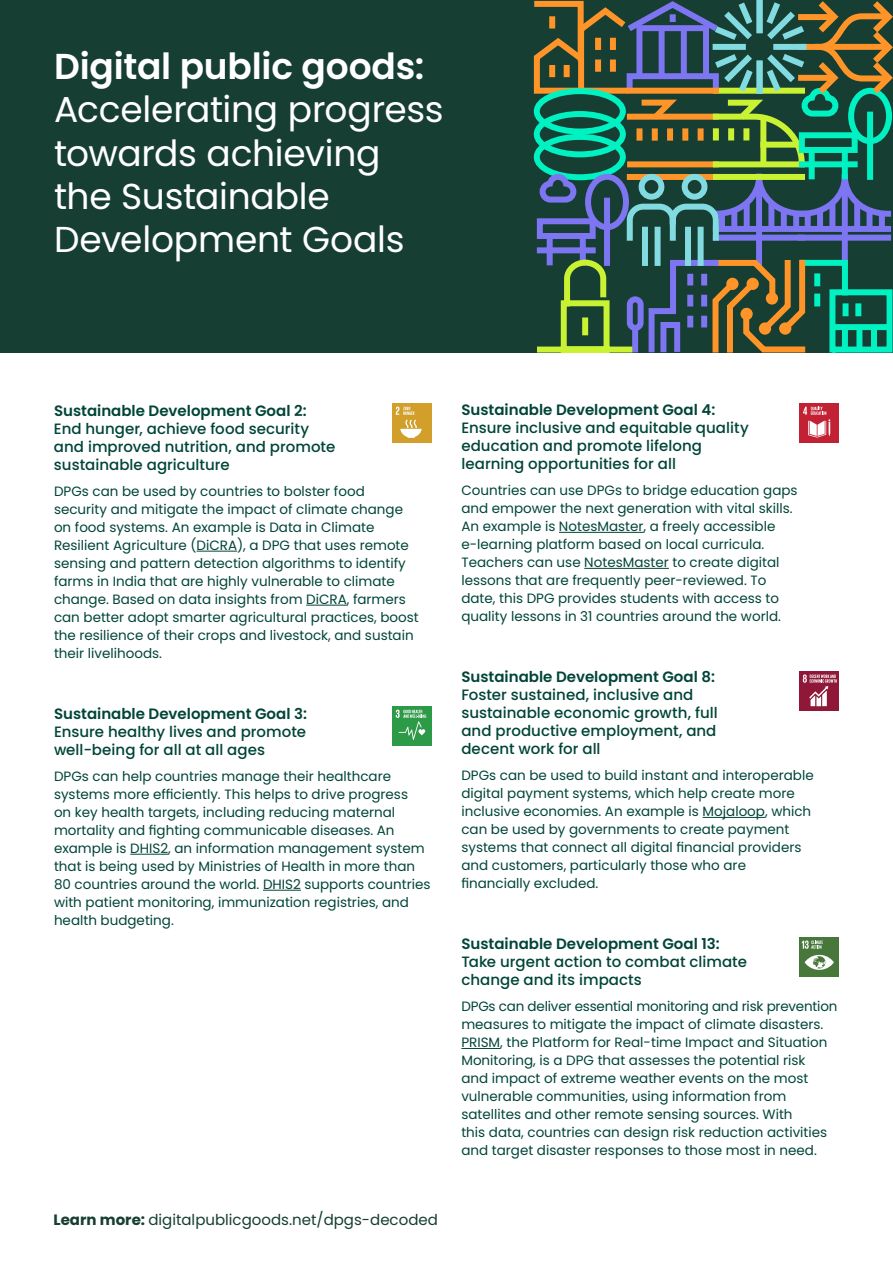
<style>
.page{position:relative;width:893px;height:1263px;background:#fff}
.page>*{position:absolute;margin:0;border:0;box-sizing:border-box;transform-origin:0 0}
.t1{font:36px/43.2px "Poppins";letter-spacing:-.01em;color:#fff}
.t2{font:600 36px "Poppins";letter-spacing:-.005em;color:#fff}
.t3{font:500 15px/18px "Poppins";color:#004538}
.t4{font:600 15px "Poppins";color:#004538}
.t5{font:15px "Poppins";color:#163e33}
.t6{font:13.5px/18px "Poppins";color:#004538}
.s1{font-weight:700}
</style>
<div class="page">
<div style="left:0;top:0;width:893px;height:353px;background:#163e33"></div>
<div style="left:842px;top:177px;width:6px;height:86px;background:#7d75f2"></div>
<div style="left:756px;top:177px;width:6px;height:86px;background:#7d75f2"></div>
<div style="left:547px;top:237px;width:6px;height:25px;background:#7d75f2"></div>
<div style="left:604px;top:201px;width:6px;height:62px;background:#7d75f2"></div>
<svg style="left:580px;top:244px;width:6px;height:18px"></svg>
<div style="left:540px;top:247px;width:53px;height:6px;background:#7d75f2"></div>
<svg style="left:646px;top:257px;width:247px;height:96px"></svg>
<div style="left:701px;top:274px;width:6px;height:11px;background:#7d75f2"></div>
<div style="left:687px;top:274px;width:6px;height:11px;background:#7d75f2"></div>
<div style="left:701px;top:295px;width:6px;height:11px;background:#7d75f2"></div>
<div style="left:687px;top:295px;width:6px;height:11px;background:#7d75f2"></div>
<div style="left:701px;top:316px;width:6px;height:11px;background:#7d75f2"></div>
<div style="left:687px;top:316px;width:6px;height:11px;background:#7d75f2"></div>
<div style="left:660px;top:322px;width:20px;height:30px;border:6px solid #7d75f2"></div>
<div style="left:627px;top:296px;width:17px;height:35px;border:6px solid #7d75f2;border-radius:5px"></div>
<div style="left:632px;top:328px;width:6px;height:24px;background:#7d75f2"></div>
<div style="left:642px;top:230px;width:6px;height:33px;background:#82dbe0"></div>
<div style="left:655px;top:230px;width:6px;height:33px;background:#82dbe0"></div>
<div style="left:685px;top:230px;width:6px;height:33px;background:#82dbe0"></div>
<div style="left:698px;top:230px;width:6px;height:33px;background:#82dbe0"></div>
<svg style="left:533px;top:0;width:360px;height:244px"></svg>
<div style="left:534px;top:88px;width:92px;height:46px;border:6px solid #00f2c2;border-radius:50%"></div>
<svg style="left:537px;top:263px;width:98px;height:90px"></svg>
<div style="left:610px;top:38px;width:6px;height:12px;background:#ff9429"></div>
<div style="left:610px;top:60px;width:6px;height:12px;background:#ff9429"></div>
<hr style="left:197px;top:551px;width:40px;height:1px;background:#004538">
<hr style="left:306px;top:605px;width:41px;height:1px;background:#004538">
<hr style="left:130px;top:854px;width:38px;height:1px;background:#004538">
<hr style="left:263px;top:890px;width:38px;height:1px;background:#004538">
<div style="left:392px;top:403px;width:39px;height:40px;background:#d19f2a"></div>
<svg style="left:396px;top:407px;width:26px;height:31px"></svg>
<div style="left:392px;top:706px;width:39px;height:40px;background:#2d9a47"></div>
<svg style="left:396px;top:710px;width:30px;height:30px"></svg>
<hr style="left:559px;top:532px;width:85px;height:1px;background:#004538">
<hr style="left:584px;top:568px;width:85px;height:1px;background:#004538">
<hr style="left:703px;top:817px;width:62px;height:1px;background:#004538">
<hr style="left:461px;top:1048px;width:39px;height:1px;background:#004538">
<div style="left:799px;top:403px;width:40px;height:40px;background:#c22033"></div>
<svg style="left:803px;top:407px;width:27px;height:30px"></svg>
<div style="left:799px;top:671px;width:40px;height:40px;background:#8f1838"></div>
<svg style="left:803px;top:674px;width:34px;height:32px"></svg>
<div style="left:799px;top:937px;width:40px;height:40px;background:#48773c"></div>
<svg style="left:805px;top:955px;width:29px;height:15px"></svg>
<svg style="left:802px;top:940px;width:21px;height:9px"></svg>
<h1 class="t2" style="left:54px;top:46px;width:372px">Digital public goods:</h1>
<h1 class="t1" style="left:54px;top:88px;width:391px">Accelerating progress towards achieving the Sustainable<br>Development Goals</h1>
<p class="t4" style="left:54px;top:402px;width:254px">Sustainable Development Goal 2:</p>
<p class="t3" style="left:54px;top:419px;width:283px">End hunger, achieve food security and improved nutrition, and promote sustainable agriculture</p>
<p class="t6" style="left:54px;top:482px;width:366px">DPGs can be used by countries to bolster food security and mitigate the impact of climate change on food systems. An example is Data in Climate Resilient Agriculture (DiCRA), a DPG that uses remote sensing and pattern detection algorithms to identify farms in India that are highly vulnerable to climate change. Based on data insights from DiCRA, farmers can better adopt smarter agricultural practices, boost the resilience of their crops and livestock, and sustain their livelihoods.</p>
<p class="t4" style="left:54px;top:705px;width:255px">Sustainable Development Goal 3:</p>
<p class="t3" style="left:54px;top:722px;width:254px">Ensure healthy lives and promote well-being for all at all ages</p>
<p class="t6" style="left:54px;top:767px;width:378px">DPGs can help countries manage their healthcare systems more efficiently. This helps to drive progress<br>on key health targets, including reducing maternal mortality and fighting communicable diseases. An example is DHIS2, an information management system that is being used by Ministries of Health in more than 80 countries around the world. DHIS2 supports countries with patient monitoring, immunization registries, and health budgeting.</p>
<p class="t5" style="left:54px;top:1211px;width:386px"><span class="s1">Learn more:</span> digitalpublicgoods.net/dpgs-decoded</p>
<p class="t4" style="left:461px;top:401px;width:255px">Sustainable Development Goal 4:</p>
<p class="t3" style="left:461px;top:419px;width:289px">Ensure inclusive and equitable quality education and promote lifelong learning opportunities for all</p>
<p class="t6" style="left:461px;top:482px;width:338px">Countries can use DPGs to bridge education gaps and empower the next generation with vital skills.<br>An example is NotesMaster, a freely accessible e-learning platform based on local curricula.<br>Teachers can use NotesMaster to create digital lessons that are frequently peer-reviewed. To date, this DPG provides students with access to quality lessons in 31 countries around the world.</p>
<p class="t4" style="left:461px;top:668px;width:255px">Sustainable Development Goal 8:</p>
<p class="t3" style="left:461px;top:686px;width:258px">Foster sustained, inclusive and sustainable economic growth, full and productive employment, and decent work for all</p>
<p class="t6" style="left:461px;top:767px;width:354px">DPGs can be used to build instant and interoperable digital payment systems, which help create more inclusive economies. An example is Mojaloop, which can be used by governments to create payment systems that connect all digital financial providers and customers, particularly those who are financially excluded.</p>
<p class="t4" style="left:461px;top:935px;width:260px">Sustainable Development Goal 13:</p>
<p class="t3" style="left:461px;top:953px;width:287px">Take urgent action to combat climate change and its impacts</p>
<p class="t6" style="left:461px;top:998px;width:378px">DPGs can deliver essential monitoring and risk prevention measures to mitigate the impact of climate disasters.<br>PRISM, the Platform for Real-time Impact and Situation Monitoring, is a DPG that assesses the potential risk<br>and impact of extreme weather events on the most vulnerable communities, using information from satellites and other remote sensing sources. With<br>this data, countries can design risk reduction activities and target disaster responses to those most in need.</p>
</div>
